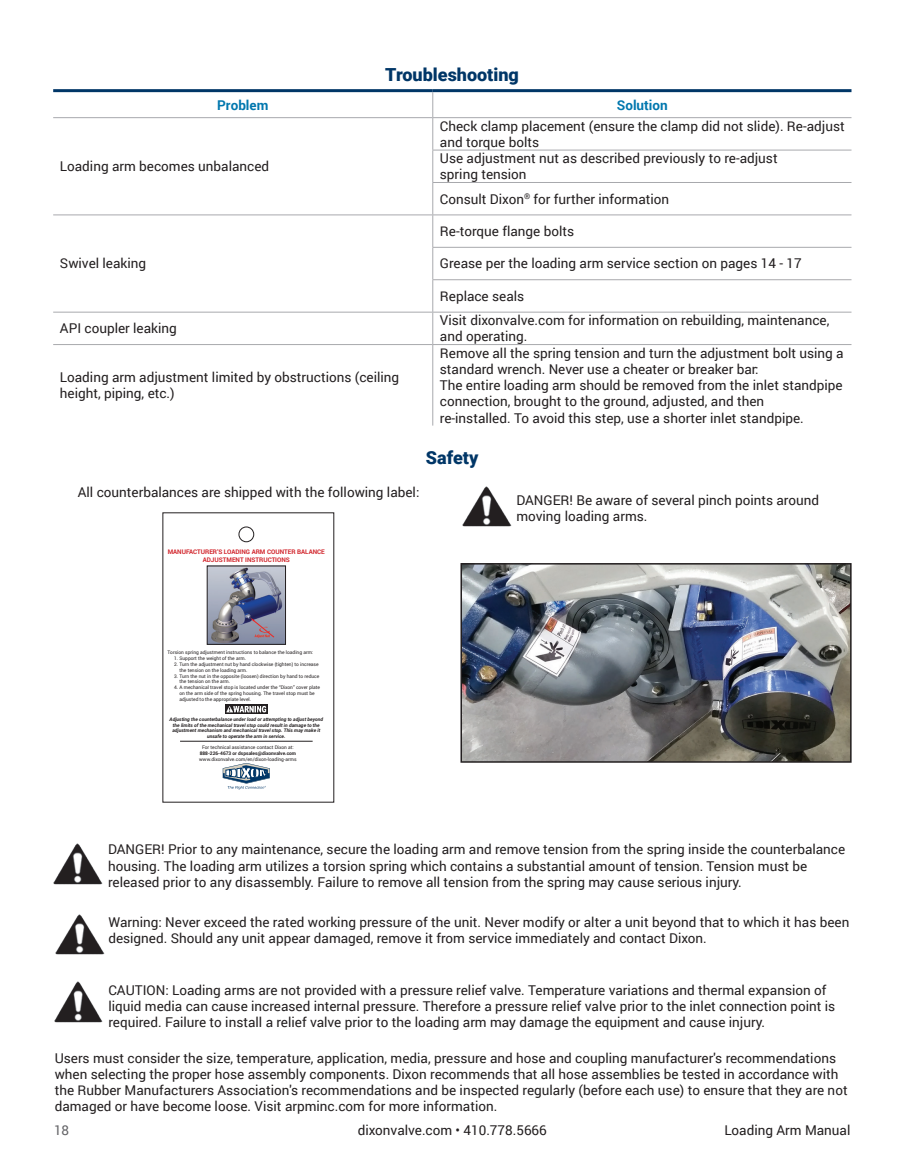
<style>
.page{position:relative;width:918px;height:1175px;background:#fff}
.page>*{position:absolute;margin:0;border:0;box-sizing:border-box;transform-origin:0 0}
._2020_Product_Name{font:900 18px "Roboto";color:#003667}
._2020_Body_Text{font:13.5px/16.2px "Roboto";color:#231f20}
._2020_Table_Body_Tex{font:13.5px/16.2px "Roboto";color:#231f20}
._2020_Table_Header{font:700 13.5px "Roboto";color:#0077ae}
.t1{font:13.5px "Roboto";color:#636366}
.t2{font:700 6.3px/7.6px "Roboto";color:#d1232a;text-align:center}
.t3{font:4.8px/5.8px "Roboto";color:#231f20}
.t4{font:italic 700 4.8px/5.8px "Roboto";color:#231f20;text-align:center}
.s1{font-weight:700}
</style>
<div class="page">
<img style="left:53px;top:843px;width:50px;height:42px">
<svg style="left:223px;top:763px;width:47px;height:26px"></svg>
<div style="left:239px;top:527px;width:15px;height:15px;border:1px solid #231f20;border-radius:50%"></div>
<img style="left:209px;top:568px;width:75px;height:74px">
<div style="left:207px;top:566px;width:79px;height:78px;border:1px solid #231f20"></div>
<img style="left:225px;top:704px;width:42px;height:9px">
<hr style="left:180px;top:741px;width:133px;height:1px;background:#231f20">
<hr style="left:53px;top:89px;width:380px;height:3px;background:#003667">
<hr style="left:433px;top:89px;width:419px;height:3px;background:#003667">
<svg style="left:432px;top:92px;width:1px;height:25px"></svg>
<hr style="left:53px;top:117px;width:380px;height:1px;background:#a8a9ad">
<hr style="left:433px;top:117px;width:419px;height:1px;background:#a8a9ad">
<hr style="left:432px;top:118px;width:1px;height:32px;background:#a8a9ad">
<hr style="left:432px;top:150px;width:420px;height:1px;background:#a8a9ad">
<hr style="left:432px;top:150px;width:1px;height:32px;background:#a8a9ad">
<hr style="left:432px;top:182px;width:420px;height:1px;background:#a8a9ad">
<hr style="left:432px;top:183px;width:1px;height:31px;background:#a8a9ad">
<hr style="left:53px;top:214px;width:380px;height:1px;background:#a8a9ad">
<hr style="left:433px;top:214px;width:419px;height:1px;background:#a8a9ad">
<hr style="left:432px;top:215px;width:1px;height:32px;background:#a8a9ad">
<hr style="left:432px;top:247px;width:420px;height:1px;background:#a8a9ad">
<hr style="left:432px;top:248px;width:1px;height:31px;background:#a8a9ad">
<hr style="left:432px;top:279px;width:420px;height:1px;background:#a8a9ad">
<hr style="left:432px;top:280px;width:1px;height:32px;background:#a8a9ad">
<hr style="left:53px;top:312px;width:380px;height:1px;background:#a8a9ad">
<hr style="left:433px;top:312px;width:419px;height:1px;background:#a8a9ad">
<hr style="left:432px;top:312px;width:1px;height:32px;background:#a8a9ad">
<hr style="left:53px;top:344px;width:380px;height:1px;background:#a8a9ad">
<hr style="left:433px;top:344px;width:419px;height:1px;background:#a8a9ad">
<hr style="left:432px;top:345px;width:1px;height:80px;background:#a8a9ad">
<img style="left:55px;top:914px;width:50px;height:41px">
<img style="left:54px;top:981px;width:49px;height:42px">
<img style="left:462px;top:486px;width:50px;height:41px">
<img style="left:463px;top:566px;width:386px;height:193px">
<div style="left:460px;top:563px;width:392px;height:199px;border:2px solid #231f20"></div>
<p class="_2020_Product_Name" style="left:385px;top:62px;width:135px">Troubleshooting</p>
<p class="_2020_Table_Header" style="left:217px;top:95px;width:53px">Problem</p>
<p class="_2020_Table_Header" style="left:617px;top:95px;width:52px">Solution</p>
<p class="_2020_Table_Body_Tex" style="left:60px;top:158px;width:211px">Loading arm becomes unbalanced</p>
<p class="_2020_Table_Body_Tex" style="left:60px;top:255px;width:88px">Swivel leaking</p>
<p class="_2020_Table_Body_Tex" style="left:440px;top:117px;width:406px">Check clamp placement (ensure the clamp did not slide). Re-adjust and torque bolts</p>
<p class="_2020_Table_Body_Tex" style="left:440px;top:150px;width:339px">Use adjustment nut as described previously to re-adjust spring tension</p>
<p class="_2020_Table_Body_Tex" style="left:440px;top:190px;width:231px">Consult Dixon<sup>®</sup> for further information</p>
<p class="_2020_Table_Body_Tex" style="left:440px;top:222px;width:136px">Re-torque flange bolts</p>
<p class="_2020_Table_Body_Tex" style="left:440px;top:255px;width:363px">Grease per the loading arm service section on pages 14 - 17</p>
<p class="_2020_Table_Body_Tex" style="left:440px;top:287px;width:86px">Replace seals</p>
<p class="_2020_Table_Body_Tex" style="left:60px;top:320px;width:118px">API coupler leaking</p>
<p class="_2020_Table_Body_Tex" style="left:440px;top:312px;width:391px">Visit dixonvalve.com for information on rebuilding, maintenance, and operating.</p>
<p class="_2020_Table_Body_Tex" style="left:60px;top:368px;width:341px">Loading arm adjustment limited by obstructions (ceiling height, piping, etc.)</p>
<p class="_2020_Table_Body_Tex" style="left:440px;top:344px;width:405px">Remove all the spring tension and turn the adjustment bolt using a standard wrench. Never use a cheater or breaker bar:</p>
<p class="_2020_Table_Body_Tex" style="left:440px;top:377px;width:404px">The entire loading arm should be removed from the inlet standpipe connection, brought to the ground, adjusted, and then<br>re-installed. To avoid this step, use a shorter inlet standpipe.</p>
<p class="_2020_Table_Body_Tex" style="left:78px;top:483px;width:343px">All counterbalances are shipped with the following label:</p>
<p class="_2020_Product_Name" style="left:426px;top:445px;width:54px">Safety</p>
<p class="t2" style="left:168px;top:548px;width:159px">MANUFACTURER’S LOADING ARM COUNTER BALANCE<br>ADJUSTMENT INSTRUCTIONS</p>
<p class="t3" style="left:168px;top:649px;width:147px">Torsion spring adjustment instructions to balance the loading arm:</p>
<p class="t3" style="left:174px;top:655px;width:73px">1. Support the weight of the arm.</p>
<p class="t3" style="left:179px;top:661px;width:141px;text-indent:-5px">2. Turn the adjustment nut by hand clockwise (tighten) to increase the tension on the loading arm.</p>
<p class="t3" style="left:179px;top:673px;width:141px;text-indent:-5px">3. Turn the nut in the opposite (loosen) direction by hand to reduce the tension on the arm.</p>
<p class="t3" style="left:179px;top:684px;width:142px;text-indent:-5px">4. A mechanical travel stop is located under the “Dixon” cover plate on the arm side of the spring housing. The travel stop must be adjusted to the appropriate level.</p>
<p class="t4" style="left:169px;top:716px;width:155px">Adjusting the counterbalance under load or attempting to adjust beyond the limits of the mechanical travel stop could result in damage to the adjustment mechanism and mechanical travel stop. This may make it unsafe to operate the arm in service.</p>
<p class="t3" style="left:199px;top:744px;width:99px;text-align:center">For technical assistance contact Dixon at:<br><span class="s1">888-226-4673 or dspsales@dixonvalve.com </span>www.dixonvalve.com/en/dixon-loading-arms</p>
<p class="_2020_Body_Text" style="left:516px;top:491px;width:304px">DANGER! Be aware of several pinch points around moving loading arms.</p>
<p class="_2020_Body_Text" style="left:108px;top:841px;width:739px">DANGER! Prior to any maintenance, secure the loading arm and remove tension from the spring inside the counterbalance housing. The loading arm utilizes a torsion spring which contains a substantial amount of tension. Tension must be released prior to any disassembly. Failure to remove all tension from the spring may cause serious injury.</p>
<p class="_2020_Body_Text" style="left:108px;top:913px;width:742px">Warning: Never exceed the rated working pressure of the unit. Never modify or alter a unit beyond that to which it has been designed. Should any unit appear damaged, remove it from service immediately and contact Dixon.</p>
<p class="_2020_Body_Text" style="left:108px;top:981px;width:728px">CAUTION: Loading arms are not provided with a pressure relief valve. Temperature variations and thermal expansion of liquid media can cause increased internal pressure. Therefore a pressure relief valve prior to the inlet connection point is required. Failure to install a relief valve prior to the loading arm may damage the equipment and cause injury.</p>
<p class="_2020_Body_Text" style="left:55px;top:1049px;width:794px">Users must consider the size, temperature, application, media, pressure and hose and coupling manufacturer's recommendations when selecting the proper hose assembly components. Dixon recommends that all hose assemblies be tested in accordance with the Rubber Manufacturers Association's recommendations and be inspected regularly (before each use) to ensure that they are not damaged or have become loose. Visit arpminc.com for more information.</p>
<p class="t1" style="left:54px;top:1120px;width:17px">18</p>
<p class="_2020_Body_Text" style="left:358px;top:1121px;width:191px">dixonvalve.com • 410.778.5666</p>
<p class="_2020_Body_Text" style="left:724px;top:1121px;width:128px">Loading Arm Manual</p>
</div>
